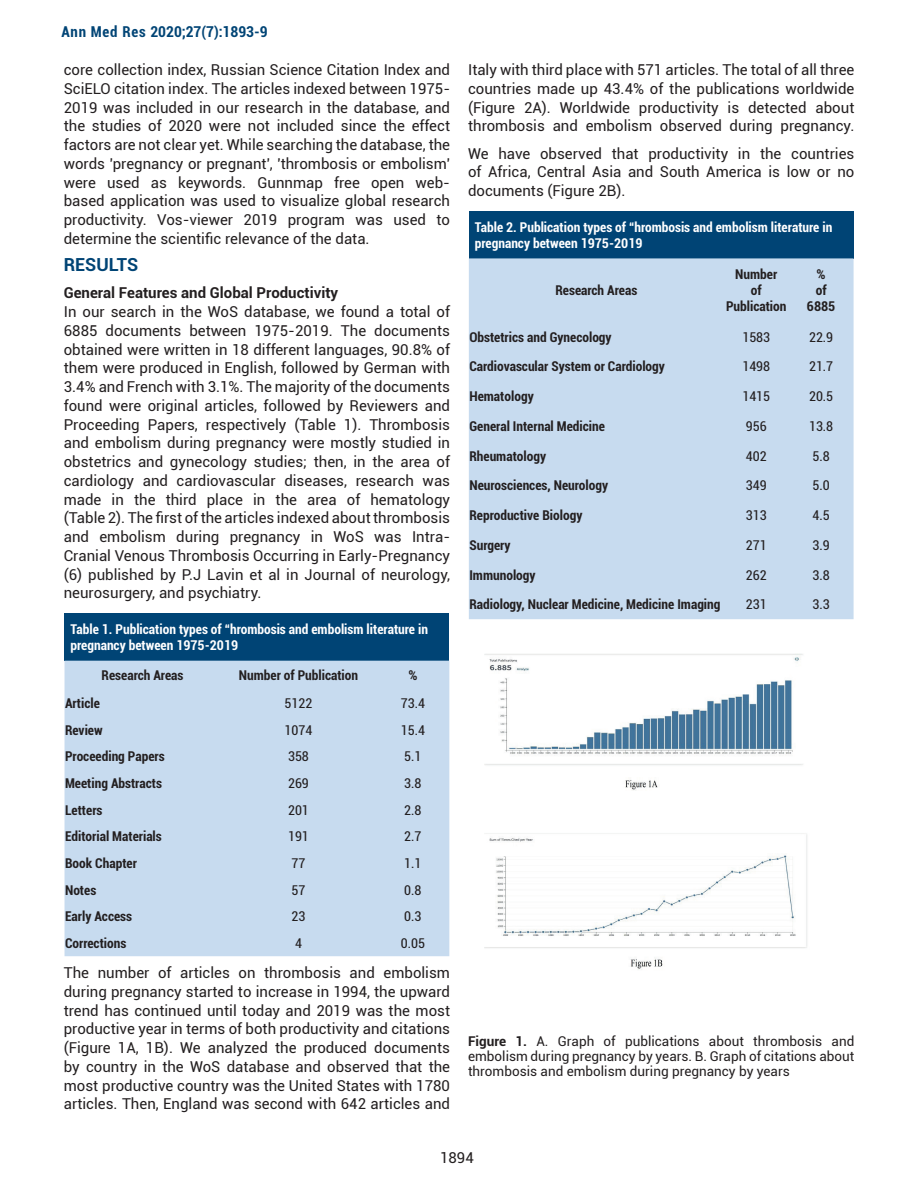
<style>
.page{position:relative;width:918px;height:1188px;background:#fff}
.page>*{position:absolute;margin:0;border:0;box-sizing:border-box;transform-origin:0 0}
.t1{font:700 18px "Roboto";color:#004475}
.t2{font:15px/18.8px "Roboto";color:#231f20;text-align:justify}
.t3{font:700 15px "Roboto";color:#231f20}
.t4{font:700 condensed 15px "Roboto";color:#004475}
.t5{font:700 condensed 13.5px/16.2px "Roboto";color:#231f20;text-align:center}
.t6{font:700 condensed 13.5px/16.2px "Roboto";color:#fff}
.t7{font:13.5px/15px "Roboto";color:#231f20;text-align:justify}
.t8{font:condensed 13.5px "Roboto";color:#231f20}
.s1{font-weight:700}
</style>
<div class="page">
<div style="left:65px;top:614px;width:384px;height:47px;background:#004475"></div>
<div style="left:65px;top:661px;width:384px;height:295px;background:#c7dbef"></div>
<div style="left:469px;top:211px;width:385px;height:47px;background:#004475"></div>
<div style="left:469px;top:258px;width:385px;height:361px;background:#c7dbef"></div>
<img style="left:485px;top:653px;width:322px;height:317px">
<p class="t4" style="left:61px;top:21px;width:208px">Ann Med Res 2020;27(7):1893-9</p>
<p class="t2" style="left:64px;top:60px;width:388px">core collection index, Russian Science Citation Index and SciELO citation index. The articles indexed between 1975- 2019 was included in our research in the database, and the studies of 2020 were not included since the effect factors are not clear yet. While searching the database, the words 'pregnancy or pregnant', 'thrombosis or embolism' were used as keywords. Gunnmap free open web&shy;based application was used to visualize global research productivity. Vos-viewer 2019 program was used to determine the scientific relevance of the data.</p>
<p class="t1" style="left:64px;top:252px;width:76px">RESULTS</p>
<p class="t3" style="left:64px;top:282px;width:276px">General Features and Global Productivity</p>
<p class="t2" style="left:64px;top:302px;width:388px">In our search in the WoS database, we found a total of 6885 documents between 1975-2019. The documents obtained were written in 18 different languages, 90.8% of them were produced in English, followed by German with 3.4% and French with 3.1%. The majority of the documents found were original articles, followed by Reviewers and Proceeding Papers, respectively (Table 1). Thrombosis and embolism during pregnancy were mostly studied in obstetrics and gynecology studies; then, in the area of cardiology and cardiovascular diseases, research was made in the third place in the area of hematology (Table 2). The first of the articles indexed about thrombosis and embolism during pregnancy in WoS was Intra-Cranial Venous Thrombosis Occurring in Early-Pregnancy (6) published by P.J Lavin et al in Journal of neurology, neurosurgery, and psychiatry.</p>
<p class="t6" style="left:71px;top:620px;width:359px">Table 1. Publication types of “hrombosis and embolism literature in pregnancy between 1975-2019</p>
<p class="t5" style="left:102px;top:667px;width:83px">Research Areas</p>
<p class="t5" style="left:239px;top:667px;width:121px">Number of Publication</p>
<p class="t5" style="left:408px;top:667px;width:11px">%</p>
<p class="t5" style="left:65px;top:695px;width:36px">Article</p>
<p class="t8" style="left:285px;top:694px;width:29px">5122</p>
<p class="t8" style="left:401px;top:694px;width:26px">73.4</p>
<p class="t5" style="left:65px;top:721px;width:39px">Review</p>
<p class="t8" style="left:285px;top:721px;width:29px">1074</p>
<p class="t8" style="left:401px;top:721px;width:26px">15.4</p>
<p class="t5" style="left:65px;top:748px;width:101px">Proceeding Papers</p>
<p class="t8" style="left:288px;top:747px;width:22px">358</p>
<p class="t8" style="left:404px;top:747px;width:19px">5.1</p>
<p class="t5" style="left:65px;top:775px;width:98px">Meeting Abstracts</p>
<p class="t8" style="left:288px;top:774px;width:22px">269</p>
<p class="t8" style="left:404px;top:774px;width:19px">3.8</p>
<p class="t5" style="left:65px;top:801px;width:39px">Letters</p>
<p class="t8" style="left:288px;top:801px;width:22px">201</p>
<p class="t8" style="left:404px;top:801px;width:19px">2.8</p>
<p class="t5" style="left:65px;top:828px;width:98px">Editorial Materials</p>
<p class="t8" style="left:288px;top:827px;width:22px">191</p>
<p class="t8" style="left:404px;top:827px;width:19px">2.7</p>
<p class="t5" style="left:65px;top:855px;width:73px">Book Chapter</p>
<p class="t8" style="left:292px;top:854px;width:15px">77</p>
<p class="t8" style="left:404px;top:854px;width:19px">1.1</p>
<p class="t5" style="left:65px;top:881px;width:33px">Notes</p>
<p class="t8" style="left:292px;top:881px;width:15px">57</p>
<p class="t8" style="left:404px;top:881px;width:19px">0.8</p>
<p class="t5" style="left:65px;top:908px;width:69px">Early Access</p>
<p class="t8" style="left:292px;top:907px;width:15px">23</p>
<p class="t8" style="left:404px;top:907px;width:19px">0.3</p>
<p class="t5" style="left:65px;top:935px;width:63px">Corrections</p>
<p class="t8" style="left:295px;top:934px;width:8px">4</p>
<p class="t8" style="left:401px;top:934px;width:26px">0.05</p>
<p class="t2" style="left:64px;top:963px;width:388px">The number of articles on thrombosis and embolism during pregnancy started to increase in 1994, the upward trend has continued until today and 2019 was the most productive year in terms of both productivity and citations (Figure 1A, 1B). We analyzed the produced documents by country in the WoS database and observed that the most productive country was the United States with 1780 articles. Then, England was second with 642 articles and</p>
<p class="t2" style="left:468px;top:60px;width:388px">Italy with third place with 571 articles. The total of all three countries made up 43.4% of the publications worldwide (Figure 2A). Worldwide productivity is detected about thrombosis and embolism observed during pregnancy.</p>
<p class="t2" style="left:468px;top:143px;width:388px">We have observed that productivity in the countries of Africa, Central Asia and South America is low or no documents (Figure 2B).</p>
<p class="t6" style="left:475px;top:218px;width:359px">Table 2. Publication types of “hrombosis and embolism literature in pregnancy between 1975-2019</p>
<p class="t5" style="left:555px;top:282px;width:83px">Research Areas</p>
<p class="t5" style="left:726px;top:265px;width:62px">Number<br>of<br>Publication</p>
<p class="t5" style="left:807px;top:265px;width:30px">%<br>of<br>6885</p>
<p class="t5" style="left:469px;top:328px;width:144px">Obstetrics and Gynecology</p>
<p class="t8" style="left:742px;top:327px;width:29px">1583</p>
<p class="t8" style="left:809px;top:327px;width:26px">22.9</p>
<p class="t5" style="left:469px;top:358px;width:197px">Cardiovascular System or Cardiology</p>
<p class="t8" style="left:742px;top:357px;width:29px">1498</p>
<p class="t8" style="left:809px;top:357px;width:26px">21.7</p>
<p class="t5" style="left:469px;top:388px;width:66px">Hematology</p>
<p class="t8" style="left:742px;top:387px;width:29px">1415</p>
<p class="t8" style="left:809px;top:387px;width:26px">20.5</p>
<p class="t5" style="left:469px;top:417px;width:137px">General Internal Medicine</p>
<p class="t8" style="left:746px;top:417px;width:22px">956</p>
<p class="t8" style="left:809px;top:417px;width:26px">13.8</p>
<p class="t5" style="left:469px;top:447px;width:78px">Rheumatology</p>
<p class="t8" style="left:746px;top:446px;width:22px">402</p>
<p class="t8" style="left:813px;top:446px;width:19px">5.8</p>
<p class="t5" style="left:469px;top:477px;width:140px">Neurosciences, Neurology</p>
<p class="t8" style="left:746px;top:476px;width:22px">349</p>
<p class="t8" style="left:813px;top:476px;width:19px">5.0</p>
<p class="t5" style="left:469px;top:507px;width:115px">Reproductive Biology</p>
<p class="t8" style="left:746px;top:506px;width:22px">313</p>
<p class="t8" style="left:813px;top:506px;width:19px">4.5</p>
<p class="t5" style="left:469px;top:536px;width:43px">Surgery</p>
<p class="t8" style="left:746px;top:536px;width:22px">271</p>
<p class="t8" style="left:813px;top:536px;width:19px">3.9</p>
<p class="t5" style="left:469px;top:566px;width:68px">Immunology</p>
<p class="t8" style="left:746px;top:565px;width:22px">262</p>
<p class="t8" style="left:813px;top:565px;width:19px">3.8</p>
<p class="t5" style="left:469px;top:596px;width:253px">Radiology, Nuclear Medicine, Medicine Imaging</p>
<p class="t8" style="left:746px;top:595px;width:22px">231</p>
<p class="t8" style="left:813px;top:595px;width:19px">3.3</p>
<p class="t7" style="left:468px;top:1033px;width:388px"><span class="s1">Figure 1.</span> A. Graph of publications about thrombosis and embolism during pregnancy by years. B. Graph of citations about thrombosis and embolism during pregnancy by years</p>
<p class="t2" style="left:440px;top:1148px;width:35px">1894</p>
</div>
